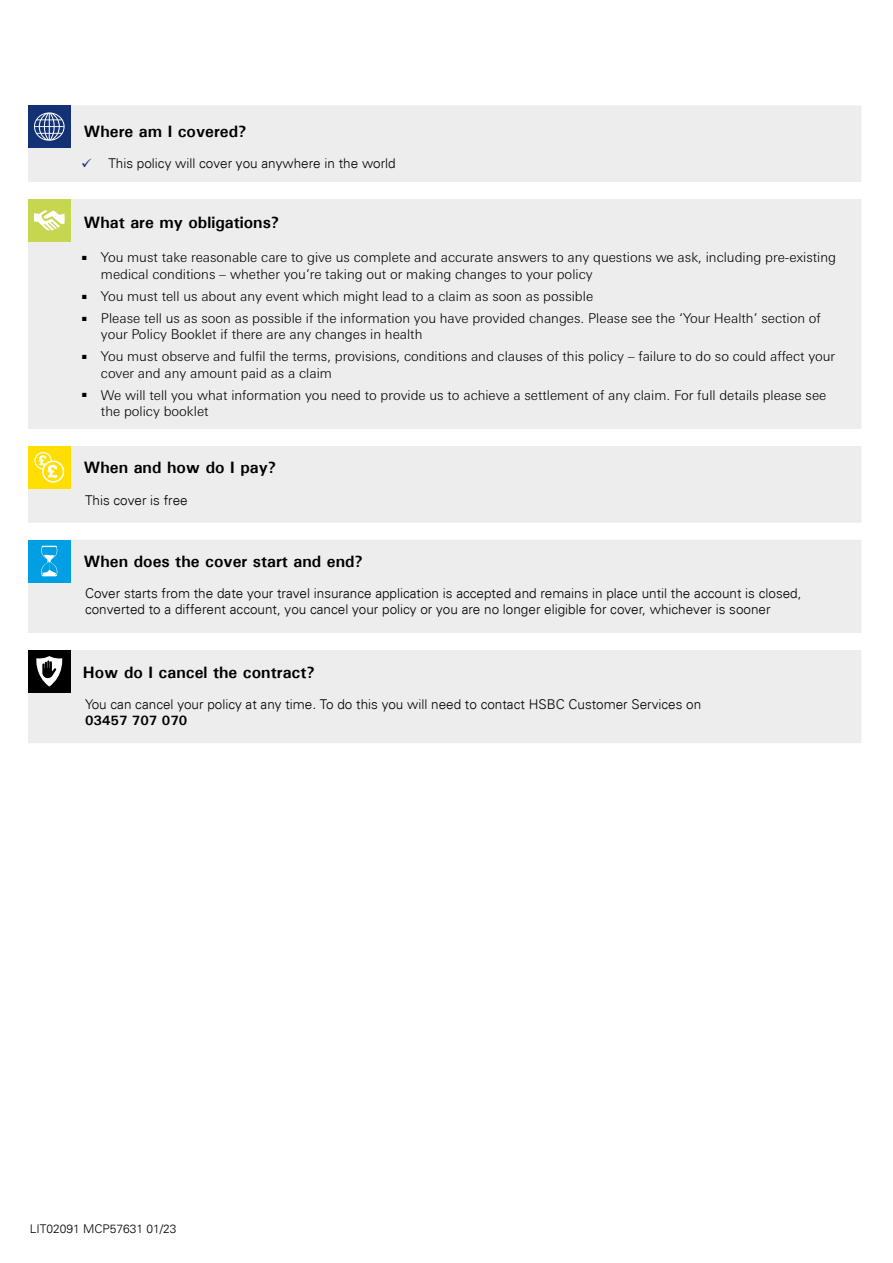
<style>
.page{position:relative;width:893px;height:1263px;background:#fff}
.page>*{position:absolute;margin:0;border:0;box-sizing:border-box;transform-origin:0 0}
.t1{font:700 16.5px "Univers";color:#000}
.t2{font:300 13.5px/22px "Univers Nextfor HSBC";color:#000}
.t3{font:300 13.5px/16.5px "Univers";color:#000}
.t4{font:700 13.5px "Univers";color:#000}
.t5{font:300 12px "Univers";color:#000}
.t6{font:6px "Zapf Dingbats ITC";color:#000}
</style>
<div class="page">
<svg style="left:28px;top:105px;width:833px;height:638px;background:#eee"></svg>
<div style="left:28px;top:105px;width:43px;height:43px;background:#123274"></div>
<svg style="left:34px;top:112px;width:31px;height:29px"></svg>
<div style="left:28px;top:199px;width:43px;height:43px;background:#c7d64f"></div>
<svg style="left:34px;top:210px;width:31px;height:21px"></svg>
<div style="left:28px;top:446px;width:43px;height:43px;background:#ffde00"></div>
<svg style="left:34px;top:452px;width:30px;height:31px"></svg>
<div style="left:28px;top:540px;width:43px;height:42px;background:#009fe3"></div>
<svg style="left:41px;top:546px;width:16px;height:30px"></svg>
<div style="left:28px;top:650px;width:43px;height:42px;background:#000"></div>
<svg style="left:36px;top:656px;width:27px;height:30px"></svg>
<svg style="left:82px;top:159px;width:9px;height:9px"></svg>
<p class="t1" style="left:84px;top:121px;width:164px">Where am I covered?</p>
<p class="t3" style="left:108px;top:155px;width:289px">This policy will cover you anywhere in the world</p>
<p class="t1" style="left:84px;top:212px;width:197px">What are my obligations?</p>
<p class="t2" style="left:101px;top:248px;width:737px;line-height:16.5px">You must take reasonable care to give us complete and accurate answers to any questions we ask, including pre-existing medical conditions – whether you’re taking out or making changes to your policy</p>
<p class="t2" style="left:101px;top:284px;width:721px">You must tell us about any event which might lead to a claim as soon as possible<br>Please tell us as soon as possible if the information you have provided changes. Please see the ‘Your Health’ section of</p>
<p class="t2" style="left:101px;top:323px;width:736px">your Policy Booklet if there are any changes in health<br>You must observe and fulfil the terms, provisions, conditions and clauses of this policy – failure to do so could affect your</p>
<p class="t2" style="left:101px;top:361px;width:727px">cover and any amount paid as a claim<br>We will tell you what information you need to provide us to achieve a settlement of any claim. For full details please see</p>
<p class="t2" style="left:101px;top:400px;width:109px">the policy booklet</p>
<p class="t6" style="left:82px;top:255px;width:6px">■</p>
<p class="t6" style="left:82px;top:294px;width:6px">■</p>
<p class="t6" style="left:82px;top:316px;width:6px">■</p>
<p class="t6" style="left:82px;top:354px;width:6px">■</p>
<p class="t6" style="left:82px;top:392px;width:6px">■</p>
<p class="t1" style="left:84px;top:458px;width:194px">When and how do I pay?</p>
<p class="t3" style="left:85px;top:492px;width:104px">This cover is free</p>
<p class="t1" style="left:84px;top:552px;width:281px">When does the cover start and end?</p>
<p class="t3" style="left:85px;top:585px;width:718px">Cover starts from the date your travel insurance application is accepted and remains in place until the account is closed, converted to a different account, you cancel your policy or you are no longer eligible for cover, whichever is sooner</p>
<p class="t1" style="left:83px;top:662px;width:234px">How do I cancel the contract?</p>
<p class="t3" style="left:85px;top:695px;width:618px">You can cancel your policy at any time. To do this you will need to contact HSBC Customer Services on</p>
<p class="t4" style="left:85px;top:712px;width:104px">03457 707 070</p>
<p class="t5" style="left:30px;top:1222px;width:148px">LIT02091 MCP57631 01/23</p>
</div>
